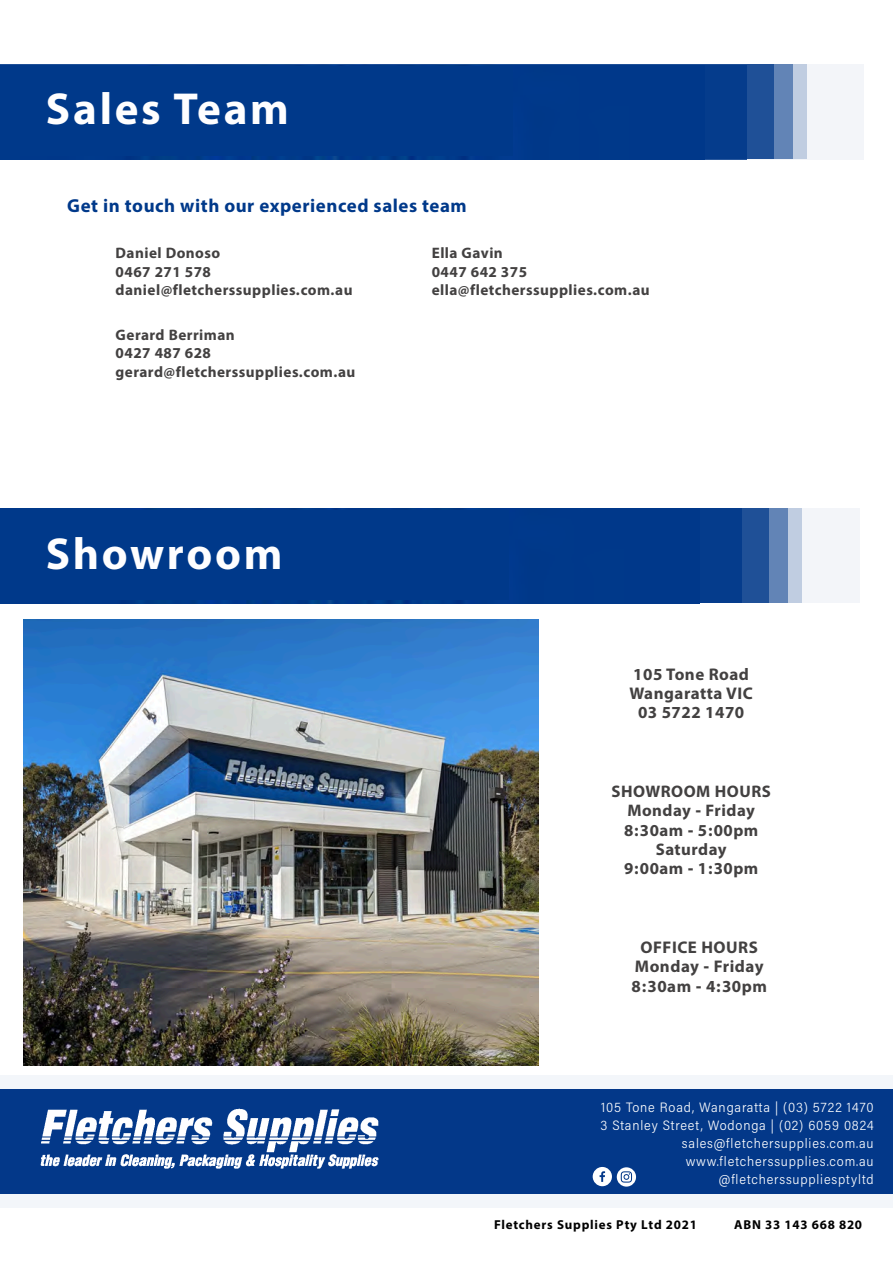
<style>
.page{position:relative;width:893px;height:1263px;background:#fff}
.page>*{position:absolute;margin:0;border:0;box-sizing:border-box;transform-origin:0 0}
.t1{font:700 45px "Myriad Hebrew";letter-spacing:.06em;color:#fefeff}
.t2{font:700 18.9px "Myriad Hebrew";letter-spacing:.03em;color:#00398a}
.t3{font:700 16.95px/19.4px "Myriad Hebrew";letter-spacing:.03em;color:#434141;text-align:center}
.t4{font:700 16.8px/19px "Myriad Hebrew";letter-spacing:.03em;color:#434141;text-align:center}
.t5{font:700 15.15px/18.1px "Myriad Hebrew";letter-spacing:.03em;color:#434141}
.t6{font:300 13.65px/18px "Acumin Pro Semi Cond";letter-spacing:.06em;color:#fefeff;text-align:right}
.t7{font:700 12.9px "Myriad Hebrew";letter-spacing:.06em;color:#000}
.t8{font:700 12.9px "Myriad Hebrew";letter-spacing:.16em;color:#fefeff}
</style>
<div class="page">
<div style="left:0;top:1086px;width:893px;height:116px;background:#033889"></div>
<div style="left:0;top:1194px;width:893px;height:14px;background:#f3f6fa"></div>
<div style="left:0;top:1075px;width:893px;height:14px;background:#f3f6fa"></div>
<div style="left:806px;top:65px;width:58px;height:94px;background:#f3f5f9"></div>
<div style="left:773px;top:65px;width:20px;height:94px;background:#6284b6"></div>
<div style="left:746px;top:65px;width:27px;height:94px;background:#1f5097"></div>
<div style="left:704px;top:65px;width:42px;height:94px;background:#053c8c"></div>
<div style="left:0;top:65px;width:704px;height:95px;background:#00388a"></div>
<div style="left:0;top:67px;width:513px;height:89px;background:#00398a"></div>
<img style="left:768px;top:508px;width:91px;height:95px">
<div style="left:768px;top:509px;width:20px;height:94px;background:#6284b6"></div>
<img style="left:0;top:508px;width:768px;height:95px">
<div style="left:699px;top:509px;width:43px;height:94px;background:#053c8c"></div>
<div style="left:0;top:509px;width:699px;height:94px;background:#00388a"></div>
<div style="left:0;top:510px;width:508px;height:89px;background:#00398a"></div>
<img style="left:40px;top:1108px;width:339px;height:61px">
<svg style="left:593px;top:1167px;width:43px;height:19px"></svg>
<img style="left:23px;top:619px;width:515px;height:446px">
<h1 class="t1" style="left:46px;top:84px;width:244px">Sales Team</h1>
<p class="t8" style="left:38px;top:104px;width:95px">August 2021</p>
<p class="t2" style="left:67px;top:195px;width:401px">Get in touch with our experienced sales team</p>
<p class="t5" style="left:116px;top:245px;width:238px">Daniel Donoso<br>0467 271 578 daniel@fletcherssupplies.com.au</p>
<p class="t5" style="left:116px;top:327px;width:241px">Gerard Berriman<br>0427 487 628 gerard@fletcherssupplies.com.au</p>
<h1 class="t1" style="left:46px;top:529px;width:238px">Showroom</h1>
<p class="t5" style="left:432px;top:245px;width:220px">Ella Gavin<br>0447 642 375 ella@fletcherssupplies.com.au</p>
<p class="t3" style="left:629px;top:665px;width:125px">105 Tone Road<br>Wangaratta VIC<br>03 5722 1470</p>
<p class="t4" style="left:611px;top:783px;width:161px">SHOWROOM HOURS<br>Monday - Friday<br>8:30am - 5:00pm<br>Saturday<br>9:00am - 1:30pm</p>
<p class="t3" style="left:631px;top:938px;width:137px">OFFICE HOURS<br>Monday - Friday<br>8:30am - 4:30pm</p>
<p class="t6" style="left:600px;top:1097px;width:275px">105 Tone Road, Wangaratta | (03) 5722 1470<br>3 Stanley Street, Wodonga | (02) 6059 0824 sales@fletchersupplies.com.au www.fletcherssupplies.com.au @fletcherssuppliesptyltd</p>
<p class="t7" style="left:494px;top:1217px;width:204px">Fletchers Supplies Pty Ltd 2021</p>
<p class="t7" style="left:734px;top:1217px;width:129px">ABN 33 143 668 820</p>
</div>
